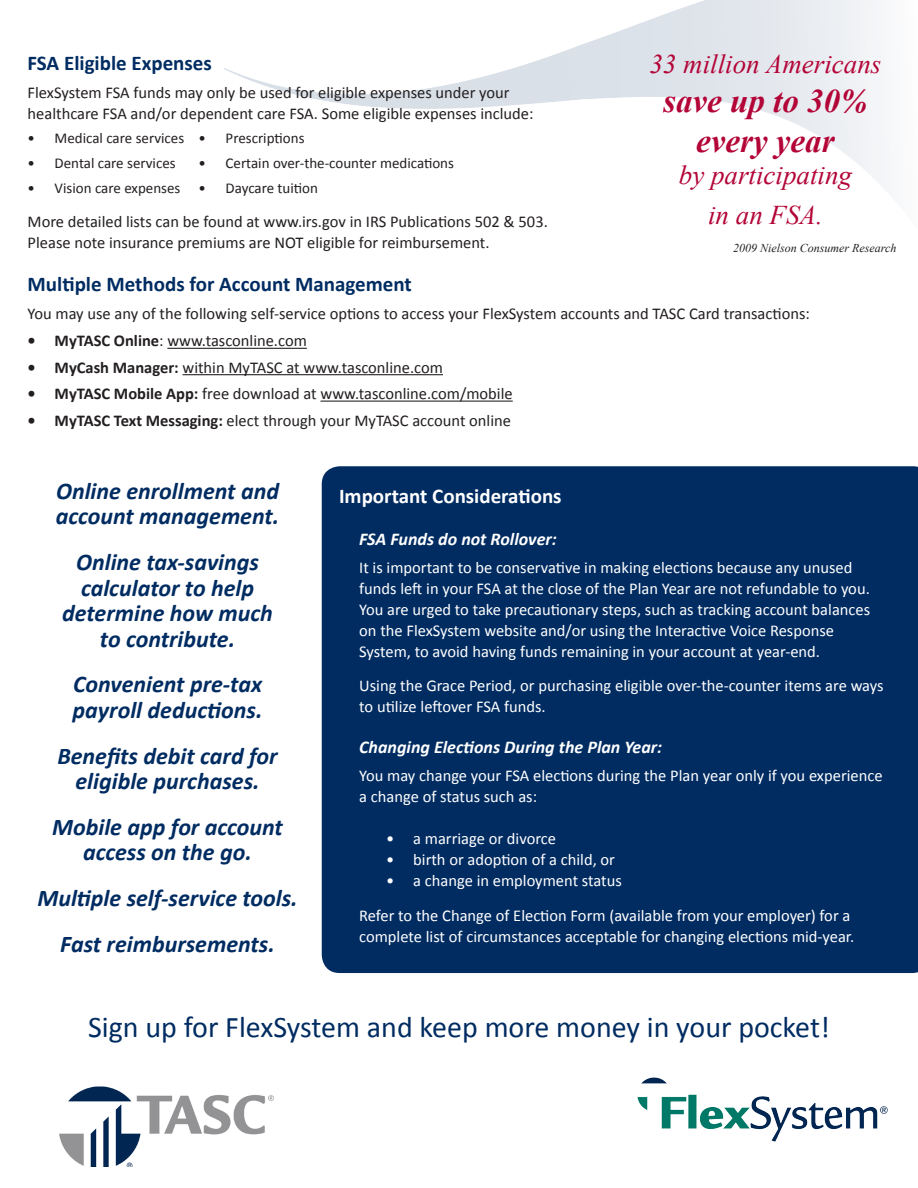
<style>
.page{position:relative;width:918px;height:1188px;background:#fff}
.page>*{position:absolute;margin:0;border:0;box-sizing:border-box;transform-origin:0 0}
.t1{font:italic 700 33px/39.6px "Times New Roman";color:#b30437;text-align:center}
.t2{font:30px "Calibri";color:#002c62}
.t3{font:italic 27px "Times New Roman";color:#b30437}
.t4{font:italic 700 24px/25.5px "Calibri";color:#002c62;text-align:center}
.t5{font:700 21px "Calibri";color:#002c62}
.t6{font:700 21px "Calibri";color:#fff}
.t7{font:italic 700 18px "Calibri";color:#fff}
.t8{font:16.5px/21px "Calibri";color:#fff}
.t9{font:16.5px/21px "Calibri";color:#231f20}
.t10{font:15px "Calibri";color:#231f20}
.t11{font:italic 12px "Times New Roman";color:#231f20}
.s1{font-weight:700}
</style>
<div class="page">
<div style="left:322px;top:466px;width:596px;height:507px;background:#002c62"></div>
<img style="left:59px;top:1086px;width:215px;height:80px">
<hr style="left:167px;top:348px;width:140px;height:1px;background:#231f20">
<hr style="left:183px;top:374px;width:260px;height:1px;background:#231f20">
<hr style="left:321px;top:401px;width:192px;height:1px;background:#231f20">
<img style="left:637px;top:1077px;width:251px;height:65px">
<p class="t5" style="left:28px;top:49px;width:186px">FSA Eligible Expenses</p>
<p class="t9" style="left:28px;top:82px;width:507px">FlexSystem FSA funds may only be used for eligible expenses under your healthcare FSA and/or dependent care FSA. Some eligible expenses include:</p>
<p class="t10" style="left:28px;top:129px;width:158px">• Medical care services</p>
<p class="t10" style="left:28px;top:154px;width:150px">• Dental care services</p>
<p class="t10" style="left:28px;top:178px;width:154px">• Vision care expenses</p>
<p class="t9" style="left:28px;top:211px;width:522px">More detailed lists can be found at www.irs.gov in IRS Publications 502 &amp; 503.<br>Please note insurance premiums are NOT eligible for reimbursement.</p>
<p class="t10" style="left:199px;top:129px;width:107px">• Prescriptions</p>
<p class="t10" style="left:199px;top:154px;width:257px">• Certain over-the-counter medications</p>
<p class="t10" style="left:199px;top:178px;width:121px">• Daycare tuition</p>
<p class="t3" style="left:649px;top:45px;width:233px">33 million Americans</p>
<p class="t1" style="left:663px;top:81px;width:206px">save up to 30% every year</p>
<p class="t3" style="left:679px;top:157px;width:175px">by participating</p>
<p class="t3" style="left:708px;top:196px;width:116px">in an FSA.</p>
<p class="t11" style="left:733px;top:240px;width:165px">2009 Nielson Consumer Research</p>
<p class="t5" style="left:28px;top:271px;width:386px">Multiple Methods for Account Management</p>
<p class="t9" style="left:28px;top:303px;width:784px">You may use any of the following self-service options to access your FlexSystem accounts and TASC Card transactions:</p>
<p class="t9" style="left:28px;top:331px;width:281px"><span class="s1">• MyTASC Online</span>: www.tasconline.com</p>
<p class="t9" style="left:28px;top:357px;width:417px"><span class="s1">• MyCash Manager:</span> within MyTASC at www.tasconline.com</p>
<p class="t9" style="left:28px;top:383px;width:487px"><span class="s1">• MyTASC Mobile App:</span> free download at www.tasconline.com/mobile</p>
<p class="t9" style="left:28px;top:410px;width:485px"><span class="s1">• MyTASC Text Messaging:</span> elect through your MyTASC account online</p>
<p class="t4" style="left:56px;top:478px;width:225px;text-align:left">Online enrollment and account management.</p>
<p class="t4" style="left:62px;top:549px;width:212px">Online tax-savings calculator to help determine how much to contribute.</p>
<p class="t4" style="left:73px;top:672px;width:191px;text-align:left">Convenient pre-tax payroll deductions.</p>
<p class="t4" style="left:57px;top:743px;width:222px">Benefits debit card for eligible purchases.</p>
<p class="t4" style="left:52px;top:814px;width:232px">Mobile app for account access on the go.</p>
<p class="t4" style="left:37px;top:885px;width:262px">Multiple self-service tools.</p>
<p class="t4" style="left:60px;top:931px;width:216px">Fast reimbursements.</p>
<p class="t6" style="left:339px;top:483px;width:224px">Important Considerations</p>
<p class="t7" style="left:359px;top:527px;width:199px">FSA Funds do not Rollover:</p>
<p class="t8" style="left:359px;top:557px;width:512px">It is important to be conservative in making elections because any unused funds left in your FSA at the close of the Plan Year are not refundable to you.<br>You are urged to take precautionary steps, such as tracking account balances on the FlexSystem website and/or using the Interactive Voice Response System, to avoid having funds remaining in your account at year-end.</p>
<p class="t8" style="left:359px;top:675px;width:526px">Using the Grace Period, or purchasing eligible over-the-counter items are ways to utilize leftover FSA funds.</p>
<p class="t7" style="left:359px;top:736px;width:304px">Changing Elections During the Plan Year:</p>
<p class="t8" style="left:359px;top:765px;width:525px">You may change your FSA elections during the Plan year only if you experience a change of status such as:</p>
<p class="t8" style="left:386px;top:828px;width:171px">• a marriage or divorce</p>
<p class="t8" style="left:386px;top:849px;width:230px">• birth or adoption of a child, or</p>
<p class="t8" style="left:386px;top:870px;width:237px">• a change in employment status</p>
<p class="t8" style="left:359px;top:905px;width:496px">Refer to the Change of Election Form (available from your employer) for a complete list of circumstances acceptable for changing elections mid-year.</p>
<p class="t2" style="left:88px;top:1008px;width:743px">Sign up for FlexSystem and keep more money in your pocket!</p>
</div>
